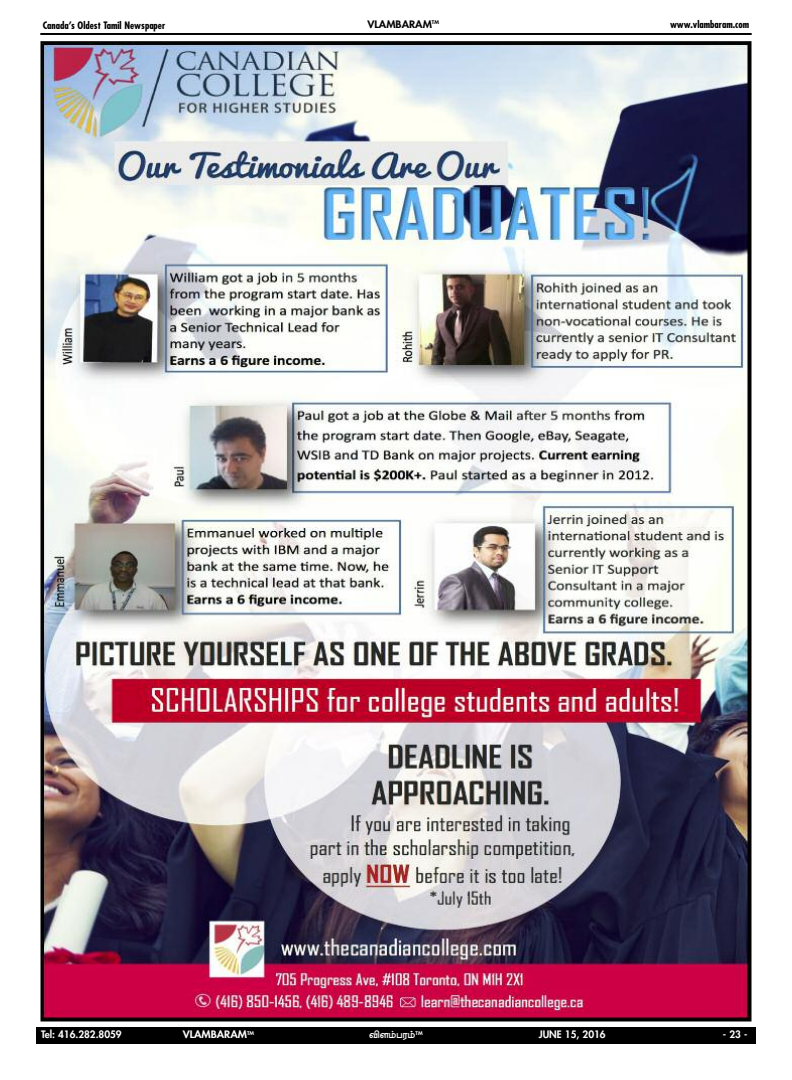
<style>
.page{position:relative;width:792px;height:1080px;background:#fff}
.page>*{position:absolute;margin:0;border:0;box-sizing:border-box;transform-origin:0 0}
.t1{font:700 condensed 10px "Futura";color:#000}
.t2{font:800 10px "Futura";color:#fff}
.t3{font:800 10px "Futura";color:#fff;scale:1.1 1}
.t4{font:10px "Trinco";color:#fff}
.t5{font:800 10px "Futura";color:#000;scale:1.1 1}
.t6{font:800 5px "Futura";color:#000;scale:1.1 1}
</style>
<div class="page">
<div style="left:36px;top:1027px;width:720px;height:17px;background:#000"></div>
<hr style="left:40px;top:33px;width:712px;height:2px;background:#000">
<img style="left:42px;top:43px;width:708px;height:977px">
<p class="t1" style="left:43px;top:20px;width:124px">Canada’s Oldest Tamil Newspaper</p>
<p class="t5" style="left:368px;top:20px;width:60px">VLAMBARAM</p>
<p class="t1" style="left:670px;top:19px;width:81px">www.vlambaram.com</p>
<p class="t6" style="left:432px;top:20px;width:8px">TM</p>
<p class="t2" style="left:41px;top:1030px;width:82px">Tel: 416.282.8059</p>
<p class="t3" style="left:183px;top:1030px;width:66px">VLAMBARAM<sup>TM</sup></p>
<p class="t4" style="left:369px;top:1029px;width:55px">Vzm&gt;prm&gt;<sup>TM</sup></p>
<p class="t2" style="left:539px;top:1030px;width:68px">JUNE 15, 2016</p>
<p class="t2" style="left:723px;top:1030px;width:26px">-23-</p>
</div>
